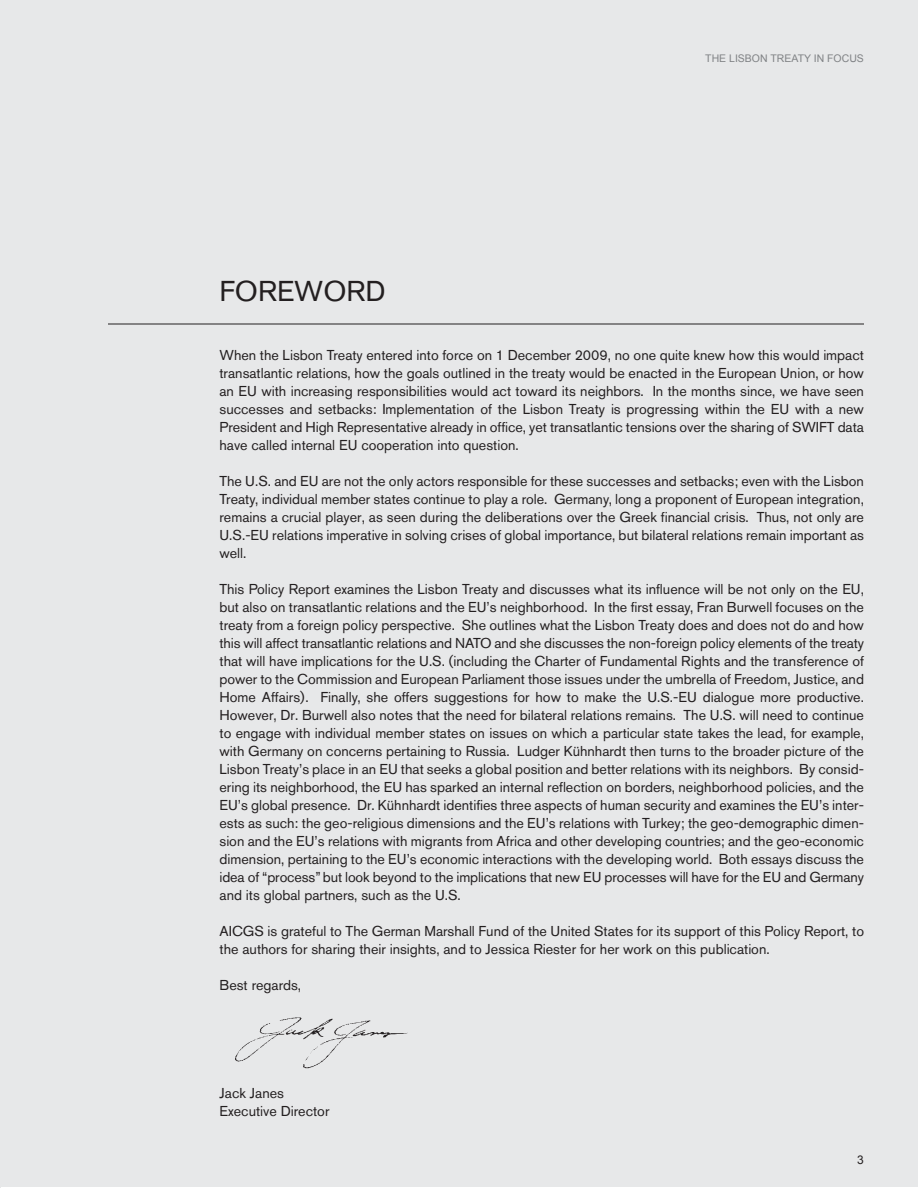
<style>
.page{position:relative;width:918px;height:1188px;background:#fff}
.page>*{position:absolute;margin:0;border:0;box-sizing:border-box;transform-origin:0 0}
.t1{font:28.5px "Akzidenz Grotesk BQ";color:#231f20}
.t2{font:14.25px/18px "Akzidenz Grotesk BQ";color:#231f20;text-align:justify}
.t3{font:12px "Arial";color:#231f20}
.t4{font:10.5px "Arial";color:#808285}
</style>
<div class="page">
<div style="left:0;top:0;width:918px;height:1186px;background:#e7e8e9"></div>
<hr style="left:108px;top:324px;width:756px;height:1px;background:#231f20">
<hr style="left:0;top:0;width:1px;height:1187px;background:#e7e8e9">
<img style="left:235px;top:1017px;width:173px;height:52px">
<h1 class="t1" style="left:219px;top:281px;width:168px">FOREWORD</h1>
<p class="t4" style="left:705px;top:52px;width:160px">THE LISBON TREATY IN FOCUS</p>
<p class="t2" style="left:219px;top:348px;width:646px">When the Lisbon Treaty entered into force on 1 December 2009, no one quite knew how this would impact transatlantic relations, how the goals outlined in the treaty would be enacted in the European Union, or how an EU with increasing responsibilities would act toward its neighbors. In the months since, we have seen successes and setbacks: Implementation of the Lisbon Treaty is progressing within the EU with a new President and High Representative already in office, yet transatlantic tensions over the sharing of SWIFT data have called internal EU cooperation into question.</p>
<p class="t2" style="left:220px;top:474px;width:646px">The U.S. and EU are not the only actors responsible for these successes and setbacks; even with the Lisbon Treaty, individual member states continue to play a role. Germany, long a proponent of European integration, remains a crucial player, as seen during the deliberations over the Greek financial crisis. Thus, not only are U.S.-EU relations imperative in solving crises of global importance, but bilateral relations remain important as well.</p>
<p class="t2" style="left:220px;top:582px;width:646px">This Policy Report examines the Lisbon Treaty and discusses what its influence will be not only on the EU, but also on transatlantic relations and the EU’s neighborhood. In the first essay, Fran Burwell focuses on the treaty from a foreign policy perspective. She outlines what the Lisbon Treaty does and does not do and how this will affect transatlantic relations and NATO and she discusses the non-foreign policy elements of the treaty that will have implications for the U.S. (including the Charter of Fundamental Rights and the transference of power to the Commission and European Parliament those issues under the umbrella of Freedom, Justice, and Home Affairs). Finally, she offers suggestions for how to make the U.S.-EU dialogue more productive.<br>However, Dr. Burwell also notes that the need for bilateral relations remains. The U.S. will need to continue to engage with individual member states on issues on which a particular state takes the lead, for example, with Germany on concerns pertaining to Russia. Ludger Kühnhardt then turns to the broader picture of the Lisbon Treaty’s place in an EU that seeks a global position and better relations with its neighbors. By consid&shy;ering its neighborhood, the EU has sparked an internal reflection on borders, neighborhood policies, and the EU’s global presence. Dr. Kühnhardt identifies three aspects of human security and examines the EU’s inter&shy;ests as such: the geo-religious dimensions and the EU’s relations with Turkey; the geo-demographic dimen&shy;sion and the EU’s relations with migrants from Africa and other developing countries; and the geo-economic dimension, pertaining to the EU’s economic interactions with the developing world. Both essays discuss the idea of “process” but look beyond to the implications that new EU processes will have for the EU and Germany and its global partners, such as the U.S.</p>
<p class="t2" style="left:220px;top:924px;width:646px">AICGS is grateful to The German Marshall Fund of the United States for its support of this Policy Report, to the authors for sharing their insights, and to Jessica Riester for her work on this publication.</p>
<p class="t2" style="left:220px;top:978px;width:83px">Best regards,</p>
<p class="t2" style="left:220px;top:1086px;width:111px">Jack Janes<br>Executive Director</p>
<p class="t3" style="left:857px;top:1153px;width:8px">3</p>
</div>
